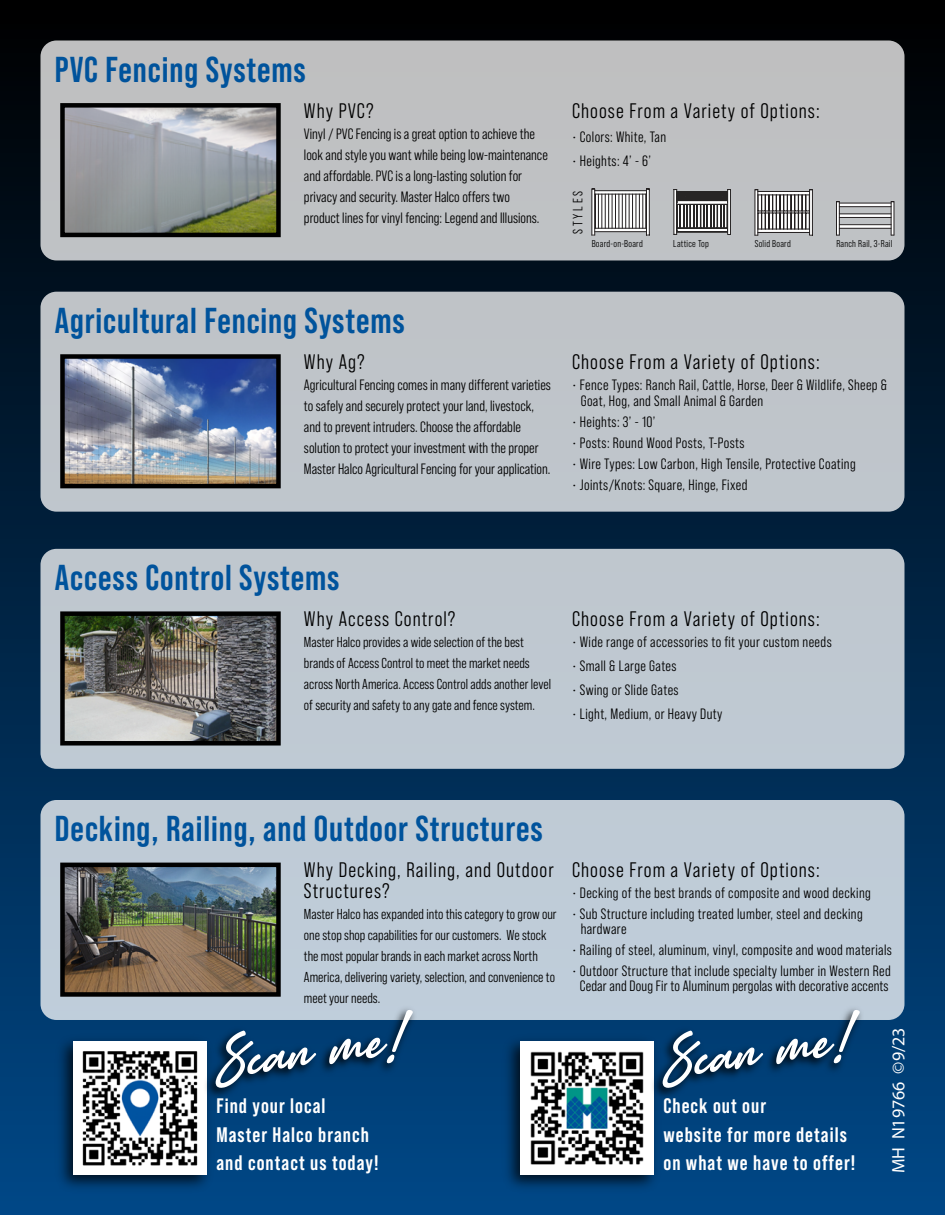
<style>
.page{position:relative;width:945px;height:1215px;background:#fff}
.page>*{position:absolute;margin:0;border:0;box-sizing:border-box;transform-origin:0 0}
.t1{font:50.7px "Amertha PERSONALUSEONLY";color:#fff}
.t2{font:700 36px "Bebas Neue Pro";letter-spacing:.025em;color:#00539c}
.t3{font:21px/21px "Bebas Neue Pro Middle";letter-spacing:.05em;color:#000}
.t4{font:700 21px/28.5px "Bebas Neue Pro";letter-spacing:.05em;color:#fff}
.t5{font:18px "Myriad Pro";color:#fff}
.t6{font:15px/21px "Bebas Neue Pro Middle";letter-spacing:.015em;color:#000}
.t7{font:14.4px/21px "Bebas Neue Pro Middle";color:#000}
.t8{font:13.5px "Bebas Neue Pro Middle";letter-spacing:.2em;color:#000}
.t9{font:9.9px "Bebas Neue Pro Middle";letter-spacing:.025em;color:#000}
</style>
<div class="page">
<div style="left:0;top:0;width:945px;height:1215px;background:linear-gradient(to bottom,#050504,#024988)"></div>
<div style="left:41px;top:292px;width:863px;height:220px;background:#bfc4ca;border-radius:16px"></div>
<img style="left:65px;top:359px;width:211px;height:124px">
<div style="left:60px;top:354px;width:221px;height:134px;border:4px solid #000"></div>
<div style="left:41px;top:549px;width:863px;height:220px;background:#bfc8d1;border-radius:16px"></div>
<img style="left:65px;top:616px;width:211px;height:125px">
<div style="left:60px;top:611px;width:221px;height:135px;border:4px solid #000"></div>
<div style="left:41px;top:41px;width:863px;height:219px;background:#bfc0c2;border-radius:16px"></div>
<img style="left:65px;top:108px;width:211px;height:124px">
<div style="left:60px;top:103px;width:221px;height:134px;border:4px solid #000"></div>
<svg style="left:593px;top:191px;width:29px;height:40px"></svg>
<hr style="left:595px;top:194px;width:51px;height:1px;background:#231f20">
<hr style="left:595px;top:228px;width:51px;height:1px;background:#231f20">
<hr style="left:595px;top:231px;width:51px;height:1px;background:#231f20">
<hr style="left:595px;top:190px;width:51px;height:1px;background:#231f20">
<hr style="left:619px;top:194px;width:1px;height:34px;background:#231f20">
<hr style="left:615px;top:194px;width:1px;height:34px;background:#231f20">
<hr style="left:612px;top:194px;width:1px;height:34px;background:#231f20">
<hr style="left:608px;top:194px;width:1px;height:34px;background:#231f20">
<hr style="left:605px;top:194px;width:1px;height:34px;background:#231f20">
<hr style="left:602px;top:194px;width:1px;height:34px;background:#231f20">
<hr style="left:598px;top:194px;width:1px;height:34px;background:#231f20">
<hr style="left:594px;top:189px;width:1px;height:46px;background:#231f20">
<hr style="left:592px;top:189px;width:1px;height:46px;background:#231f20">
<hr style="left:595px;top:194px;width:1px;height:34px;background:#231f20">
<svg style="left:592px;top:231px;width:3px;height:5px"></svg>
<svg style="left:591px;top:188px;width:6px;height:4px"></svg>
<svg style="left:622px;top:189px;width:27px;height:46px"></svg>
<svg style="left:673px;top:189px;width:58px;height:46px;background:#797878"></svg>
<svg style="left:754px;top:189px;width:59px;height:47px;background:#9c9b9b"></svg>
<hr style="left:838px;top:203px;width:54px;height:4px;background:#fff">
<hr style="left:838px;top:214px;width:54px;height:3px;background:#fff">
<hr style="left:838px;top:225px;width:54px;height:3px;background:#fff">
<hr style="left:836px;top:202px;width:3px;height:33px;background:#fff">
<hr style="left:891px;top:202px;width:3px;height:33px;background:#fff">
<hr style="left:891px;top:202px;width:1px;height:33px;background:#231f20">
<hr style="left:894px;top:202px;width:1px;height:33px;background:#231f20">
<hr style="left:839px;top:202px;width:1px;height:33px;background:#231f20">
<hr style="left:836px;top:202px;width:1px;height:33px;background:#231f20">
<hr style="left:839px;top:206px;width:52px;height:1px;background:#231f20">
<hr style="left:839px;top:203px;width:52px;height:1px;background:#231f20">
<hr style="left:839px;top:214px;width:52px;height:1px;background:#231f20">
<hr style="left:839px;top:217px;width:52px;height:1px;background:#231f20">
<hr style="left:839px;top:224px;width:52px;height:1px;background:#231f20">
<hr style="left:839px;top:228px;width:52px;height:1px;background:#231f20">
<div style="left:41px;top:800px;width:863px;height:220px;background:#bfccd8;border-radius:16px"></div>
<img style="left:65px;top:868px;width:211px;height:124px">
<div style="left:60px;top:863px;width:221px;height:134px;border:4px solid #000"></div>
<img style="left:498px;top:1030px;width:167px;height:166px">
<img style="left:520px;top:1041px;width:134px;height:133px">
<img style="left:52px;top:1030px;width:166px;height:166px">
<img style="left:73px;top:1041px;width:134px;height:133px">
<img style="left:192px;top:1009px;width:240px;height:108px">
<img style="left:639px;top:1009px;width:240px;height:108px">
<h2 class="t2" style="left:55px;top:49px;width:252px">PVC Fencing Systems</h2>
<h3 class="t3" style="left:304px;top:100px;width:71px">Why PVC?</h3>
<p class="t6" style="left:304px;top:123px;width:245px">Vinyl / PVC Fencing is a great option to achieve the look and style you want while being low-maintenance and affordable. PVC is a long-lasting solution for privacy and security. Master Halco offers two product lines for vinyl fencing: Legend and Illusions.</p>
<h3 class="t3" style="left:572px;top:100px;width:249px">Choose From a Variety of Options:</h3>
<p class="t6" style="left:572px;top:126px;width:96px">• Colors: White, Tan</p>
<p class="t6" style="left:572px;top:150px;width:81px">• Heights: 4’ - 6’</p>
<p class="t8" style="left:570px;top:234px;width:44px;rotate:-90deg">STYLES</p>
<p class="t9" style="left:592px;top:238px;width:53px">Board-on-Board</p>
<p class="t9" style="left:673px;top:238px;width:37px">Lattice Top</p>
<p class="t9" style="left:755px;top:238px;width:38px">Solid Board</p>
<p class="t9" style="left:836px;top:238px;width:58px">Ranch Rail, 3-Rail</p>
<h2 class="t2" style="left:55px;top:300px;width:351px">Agricultural Fencing Systems</h2>
<h3 class="t3" style="left:304px;top:351px;width:62px">Why Ag?</h3>
<p class="t6" style="left:304px;top:374px;width:248px">Agricultural Fencing comes in many different varieties to safely and securely protect your land, livestock, and to prevent intruders. Choose the affordable solution to protect your investment with the proper Master Halco Agricultural Fencing for your application.</p>
<h3 class="t3" style="left:572px;top:351px;width:249px">Choose From a Variety of Options:</h3>
<p class="t6" style="left:581px;top:376px;width:308px;line-height:16.5px;text-indent:-9px">• Fence Types: Ranch Rail, Cattle, Horse, Deer &amp; Wildlife, Sheep &amp;<br>Goat, Hog, and Small Animal &amp; Garden</p>
<p class="t6" style="left:572px;top:412px;width:85px">• Heights: 3’ - 10’</p>
<p class="t6" style="left:572px;top:433px;width:174px">• Posts: Round Wood Posts, T-Posts</p>
<p class="t6" style="left:572px;top:454px;width:285px">• Wire Types: Low Carbon, High Tensile, Protective Coating</p>
<p class="t6" style="left:572px;top:475px;width:177px">• Joints/Knots: Square, Hinge, Fixed</p>
<h2 class="t2" style="left:55px;top:557px;width:286px">Access Control Systems</h2>
<h3 class="t3" style="left:304px;top:608px;width:153px">Why Access Control?</h3>
<p class="t7" style="left:304px;top:632px;width:249px">Master Halco provides a wide selection of the best brands of Access Control to meet the market needs across North America. Access Control adds another level of security and safety to any gate and fence system.</p>
<h3 class="t3" style="left:572px;top:608px;width:249px">Choose From a Variety of Options:</h3>
<p class="t6" style="left:572px;top:631px;width:261px">• Wide range of accessories to fit your custom needs</p>
<p class="t6" style="left:572px;top:655px;width:106px">• Small &amp; Large Gates</p>
<p class="t6" style="left:572px;top:679px;width:108px">• Swing or Slide Gates</p>
<p class="t6" style="left:572px;top:703px;width:152px">• Light, Medium, or Heavy Duty</p>
<h2 class="t2" style="left:55px;top:808px;width:489px">Decking, Railing, and Outdoor Structures</h2>
<h3 class="t3" style="left:304px;top:859px;width:251px">Why Decking, Railing, and Outdoor<br>Structures?</h3>
<p class="t7" style="left:304px;top:904px;width:254px">Master Halco has expanded into this category to grow our one stop shop capabilities for our customers. We stock the most popular brands in each market across North America, delivering variety, selection, and convenience to meet your needs.</p>
<h3 class="t3" style="left:572px;top:859px;width:249px">Choose From a Variety of Options:</h3>
<p class="t6" style="left:572px;top:883px;width:300px">• Decking of the best brands of composite and wood decking</p>
<p class="t6" style="left:581px;top:907px;width:284px;line-height:15px;text-indent:-9px">• Sub Structure including treated lumber, steel and decking hardware</p>
<p class="t6" style="left:572px;top:940px;width:321px">• Railing of steel, aluminum, vinyl, composite and wood materials</p>
<p class="t6" style="left:572px;top:964px;width:320px;line-height:15px;text-align:center">• Outdoor Structure that include specialty lumber in Western Red<br>Cedar and Doug Fir to Aluminum pergolas with decorative accents</p>
<h1 class="t1" style="left:204px;top:1020px;width:212px;rotate:-8deg">Scan me!</h1>
<h1 class="t1" style="left:651px;top:1020px;width:212px;rotate:-8deg">Scan me!</h1>
<h3 class="t4" style="left:216px;top:1092px;width:164px">Find your local<br>Master Halco branch and contact us today!</h3>
<h3 class="t4" style="left:663px;top:1092px;width:193px">Check out our<br>website for more details on what we have to offer!</h3>
<p class="t5" style="left:887px;top:1173px;width:147px;rotate:-90deg">MH N19766 ©9/23</p>
</div>
